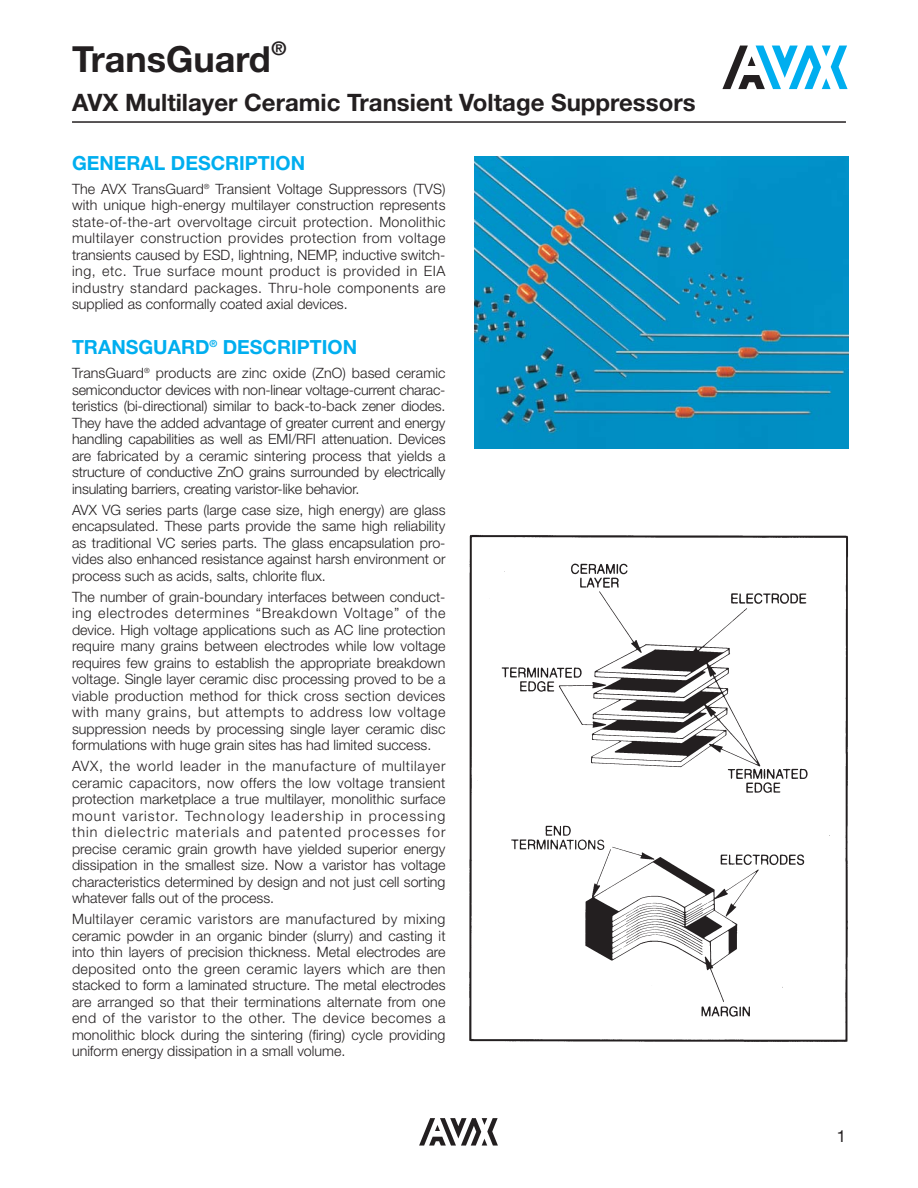
<style>
.page{position:relative;width:918px;height:1188px;background:#fff}
.page>*{position:absolute;margin:0;border:0;box-sizing:border-box;transform-origin:0 0}
.t1{font:700 36px "Helvetica Neue LT Std";color:#231f20}
.t2{font:700 24px "Helvetica Neue LT Std";color:#231f20}
.t3{font:700 19.5px "Helvetica Neue LT Std";color:#00aeef}
.t4{font:700 18.75px "Helvetica Neue LT Std";color:#231f20}
.t5{font:16.5px "Helvetica Neue LT Std";color:#231f20}
.t6{font:300 14.25px/16.5px "Helvetica Neue LT Std";color:#231f20;text-align:justify}
</style>
<div class="page">
<svg style="left:419px;top:1118px;width:79px;height:28px"></svg>
<svg style="left:722px;top:46px;width:126px;height:43px"></svg>
<hr style="left:72px;top:121px;width:774px;height:2px;background:#231f20">
<img style="left:474px;top:156px;width:375px;height:292px">
<img style="left:469px;top:534px;width:379px;height:508px">
<h1 class="t1" style="left:72px;top:46px;width:200px">TransGuard</h1>
<h3 class="t4" style="left:272px;top:42px;width:16px">®</h3>
<h2 class="t2" style="left:72px;top:94px;width:625px">AVX Multilayer Ceramic Transient Voltage Suppressors</h2>
<h3 class="t3" style="left:72px;top:156px;width:235px">GENERAL DESCRIPTION</h3>
<p class="t6" style="left:72px;top:182px;width:375px">The AVX TransGuard<sup>®</sup> Transient Voltage Suppressors (TVS) with unique high-energy multilayer construction represents state-of-the-art overvoltage circuit protection. Monolithic multilayer construction provides protection from voltage transients caused by ESD, lightning, NEMP, inductive switch&shy;ing, etc. True surface mount product is provided in EIA industry standard packages. Thru-hole components are supplied as conformally coated axial devices.</p>
<h3 class="t3" style="left:72px;top:341px;width:287px">TRANSGUARD<sup>®</sup> DESCRIPTION</h3>
<p class="t6" style="left:72px;top:367px;width:375px">TransGuard<sup>®</sup> products are zinc oxide (ZnO) based ceramic semiconductor devices with non-linear voltage-current charac&shy;teristics (bi-directional) similar to back-to-back zener diodes.<br>They have the added advantage of greater current and energy handling capabilities as well as EMI/RFI attenuation. Devices are fabricated by a ceramic sintering process that yields a structure of conductive ZnO grains surrounded by electrically insulating barriers, creating varistor-like behavior.</p>
<p class="t6" style="left:72px;top:503px;width:375px">AVX VG series parts (large case size, high energy) are glass encapsulated. These parts provide the same high reliability as traditional VC series parts. The glass encapsulation pro&shy;vides also enhanced resistance against harsh environment or process such as acids, salts, chlorite flux.</p>
<p class="t6" style="left:72px;top:590px;width:375px">The number of grain-boundary interfaces between conduct&shy;ing electrodes determines “Breakdown Voltage” of the device. High voltage applications such as AC line protection require many grains between electrodes while low voltage requires few grains to establish the appropriate breakdown voltage. Single layer ceramic disc processing proved to be a viable production method for thick cross section devices with many grains, but attempts to address low voltage suppression needs by processing single layer ceramic disc formulations with huge grain sites has had limited success.</p>
<p class="t6" style="left:72px;top:760px;width:375px">AVX, the world leader in the manufacture of multilayer ceramic capacitors, now offers the low voltage transient protection marketplace a true multilayer, monolithic surface mount varistor. Technology leadership in processing thin dielectric materials and patented processes for precise ceramic grain growth have yielded superior energy dissipation in the smallest size. Now a varistor has voltage characteristics determined by design and not just cell sorting whatever falls out of the process.</p>
<p class="t6" style="left:72px;top:913px;width:375px">Multilayer ceramic varistors are manufactured by mixing ceramic powder in an organic binder (slurry) and casting it into thin layers of precision thickness. Metal electrodes are deposited onto the green ceramic layers which are then stacked to form a laminated structure. The metal electrodes are arranged so that their terminations alternate from one end of the varistor to the other. The device becomes a monolithic block during the sintering (firing) cycle providing uniform energy dissipation in a small volume.</p>
<p class="t5" style="left:837px;top:1130px;width:11px">1</p>
</div>
